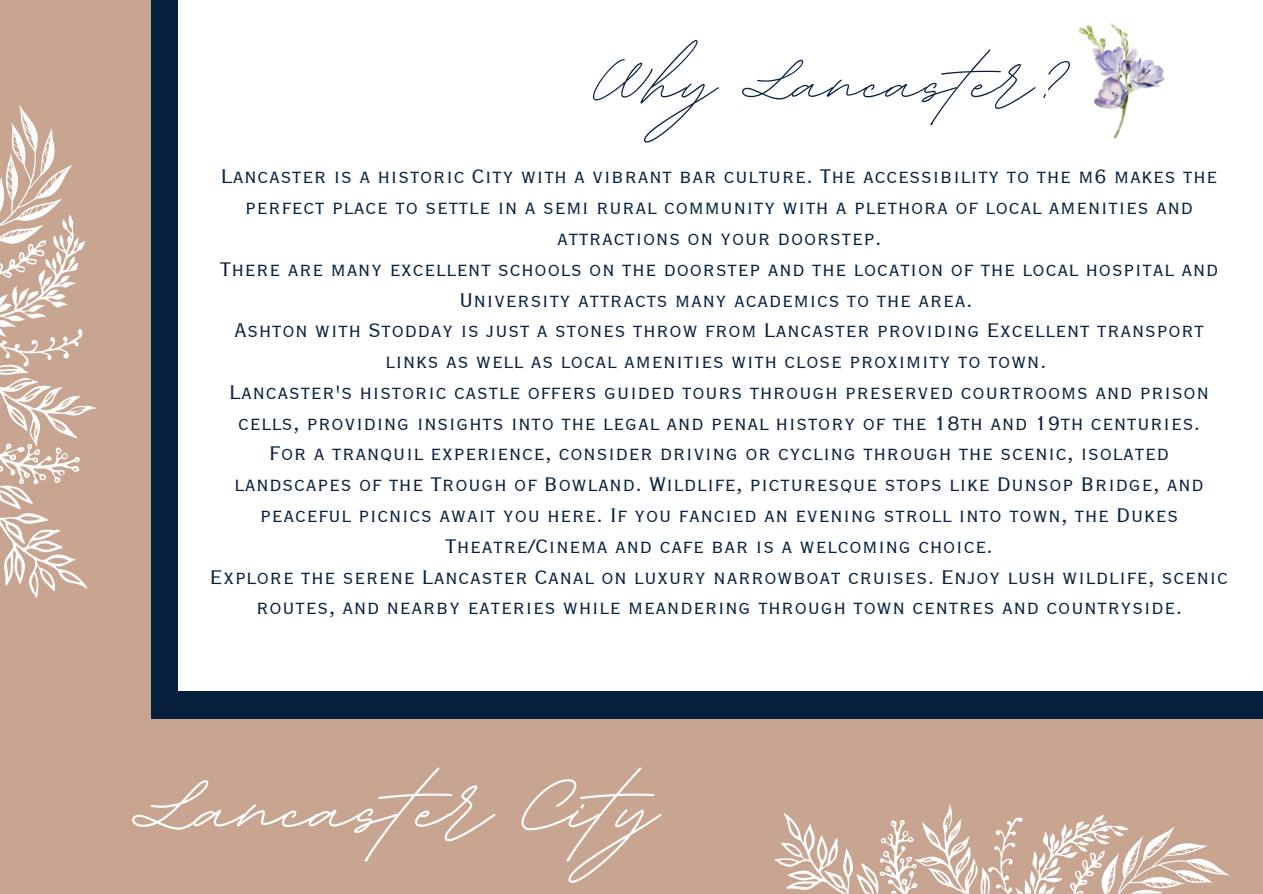
<style>
.page{position:relative;width:1263px;height:894px;background:#fff}
.page>*{position:absolute;margin:0;border:0;box-sizing:border-box;transform-origin:0 0}
.t1{font:700 138px "BD Script";letter-spacing:.01em;color:#fefefe}
.t2{font:111.75px "BD Script";letter-spacing:.01em;color:#07203e}
.t3{font:25.65px/30.8px "Copperplate Gothic LT Pro 29 BC";letter-spacing:.01em;color:#07203e;text-align:center}
</style>
<div class="page">
<div style="left:0;top:0;width:1263px;height:893px;background:#c7a590"></div>
<div style="left:151px;top:0;width:1112px;height:718px;background:#07203e"></div>
<div style="left:178px;top:0;width:1085px;height:690px;background:#fff"></div>
<svg style="left:775px;top:804px;width:454px;height:89px"></svg>
<svg style="left:0;top:105px;width:97px;height:492px"></svg>
<img style="left:1040px;top:10px;width:134px;height:133px">
<p class="t2" style="left:591px;top:9px;width:465px">Why Lancaster?</p>
<p class="t3" style="left:221px;top:162px;width:998px">Lancaster is a historic City with a vibrant bar culture. The accessibility to the m6 makes the perfect place to settle in a semi rural community with a plethora of local amenities and attractions on your doorstep.</p>
<p class="t3" style="left:220px;top:254px;width:1000px">There are many excellent schools on the doorstep and the location of the local hospital and<br>University attracts many academics to the area.</p>
<p class="t3" style="left:234px;top:316px;width:972px">Ashton with Stodday is just a stones throw from Lancaster providing Excellent transport links as well as local amenities with close proximity to town.</p>
<p class="t3" style="left:229px;top:377px;width:982px">Lancaster's historic castle offers guided tours through preserved courtrooms and prison cells, providing insights into the legal and penal history of the 18th and 19th centuries.</p>
<p class="t3" style="left:234px;top:439px;width:971px">For a tranquil experience, consider driving or cycling through the scenic, isolated landscapes of the Trough of Bowland. Wildlife, picturesque stops like Dunsop Bridge, and peaceful picnics await you here. If you fancied an evening stroll into town, the Dukes Theatre/Cinema and cafe bar is a welcoming choice.</p>
<p class="t3" style="left:210px;top:562px;width:1020px">Explore the serene Lancaster Canal on luxury narrowboat cruises. Enjoy lush wildlife, scenic routes, and nearby eateries while meandering through town centres and countryside.</p>
<p class="t1" style="left:133px;top:717px;width:526px">Lancaster City</p>
</div>
